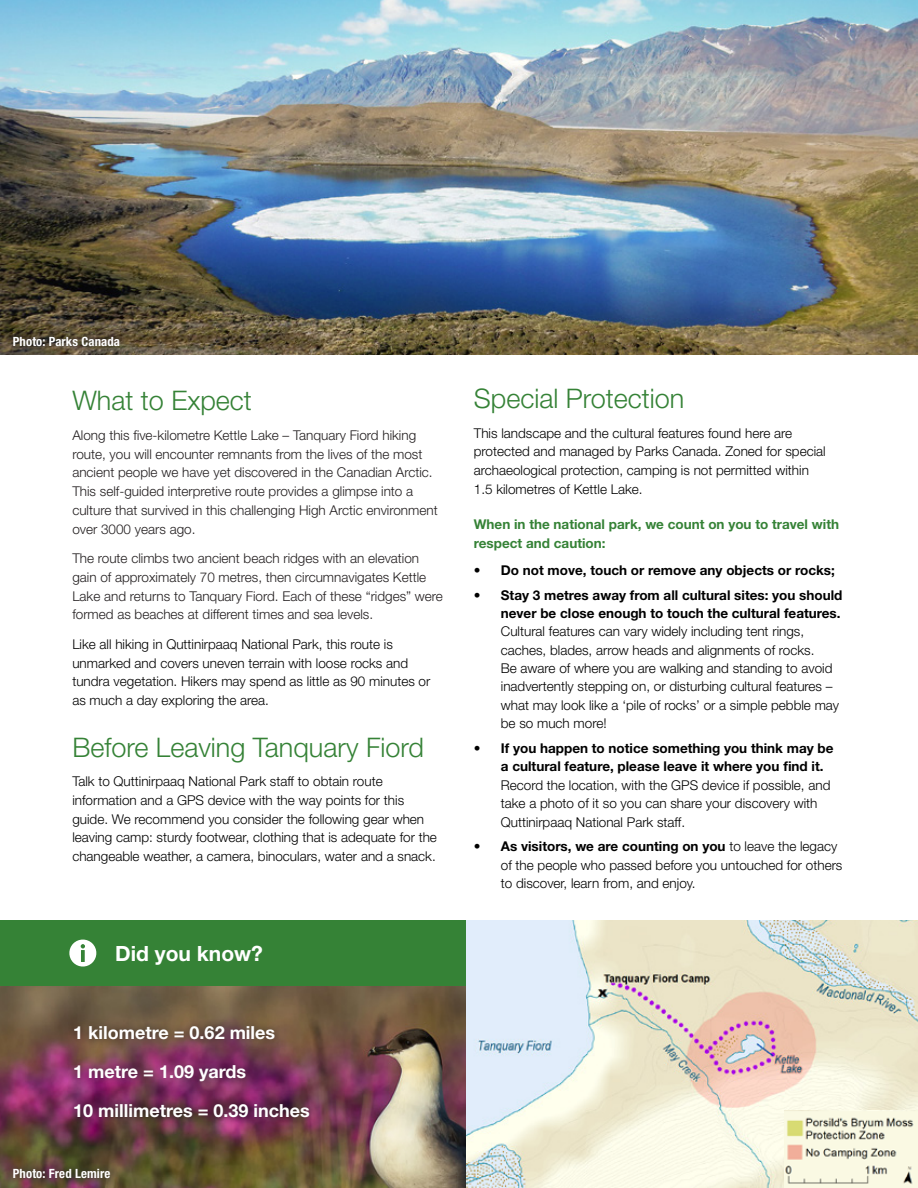
<style>
.page{position:relative;width:918px;height:1188px;background:#fff}
.page>*{position:absolute;margin:0;border:0;box-sizing:border-box;transform-origin:0 0}
._18pt_Green_Headers{font:300 27px "Helvetica Neue LT Std";color:#358236}
.Did_you_know{font:700 21px "Helvetica Neue LT Std";color:#fff}
.Did_you_know-2{font:700 18px "Helvetica Neue LT Std";color:#fff}
.BP_-_big_space_after{font:300 13.5px/18.3px "Helvetica Neue LT Std";color:#000}
.t1{font:300 13.5px/18.8px "Helvetica Neue LT Std";color:#231f20}
.t2{font:700 13.5px/18.8px "Helvetica Neue LT Std";color:#358236}
.t3{font:700 13.5px "Helvetica Neue LT Std";color:#000}
.Photo_credit_-_white{font:700 condensed 12.75px "Helvetica Neue LT Std";letter-spacing:.01em;color:#fff}
.s1{font-weight:300}
.s2{font-weight:700}
</style>
<div class="page">
<img style="left:0;top:986px;width:467px;height:202px">
<div style="left:0;top:920px;width:468px;height:66px;background:#358236"></div>
<img style="left:467px;top:920px;width:451px;height:268px">
<img style="left:784px;top:1111px;width:134px;height:77px">
<svg style="left:69px;top:939px;width:28px;height:28px"></svg>
<img style="left:0;top:0;width:918px;height:355px">
<svg style="left:6px;top:329px;width:121px;height:25px"></svg>
<div style="left:67px;top:1018px;width:250px;height:106px;background:#231f20;opacity:.7"></div>
<svg style="left:6px;top:1160px;width:112px;height:26px"></svg>
<p class="Photo_credit_-_white" style="left:13px;top:334px;width:109px">Photo: Parks Canada</p>
<p class="_18pt_Green_Headers" style="left:72px;top:384px;width:181px">What to Expect</p>
<p class="t1" style="left:72px;top:425px;width:367px">Along this five-kilometre Kettle Lake – Tanquary Fiord hiking route, you will encounter remnants from the lives of the most ancient people we have yet discovered in the Canadian Arctic.<br>This self-guided interpretive route provides a glimpse into a culture that survived in this challenging High Arctic environment over 3000 years ago.</p>
<p class="t1" style="left:72px;top:549px;width:372px">The route climbs two ancient beach ridges with an elevation gain of approximately 70 metres, then circumnavigates Kettle Lake and returns to Tanquary Fiord. Each of these “ridges” were formed as beaches at different times and sea levels.</p>
<p class="BP_-_big_space_after" style="left:72px;top:635px;width:360px;line-height:18.8px">Like all hiking in Quttinirpaaq National Park, this route is unmarked and covers uneven terrain with loose rocks and tundra vegetation. Hikers may spend as little as 90 minutes or as much a day exploring the area.</p>
<p class="_18pt_Green_Headers" style="left:72px;top:730px;width:353px">Before Leaving Tanquary Fiord</p>
<p class="BP_-_big_space_after" style="left:72px;top:772px;width:366px;line-height:18.8px">Talk to Quttinirpaaq National Park staff to obtain route information and a GPS device with the way points for this guide. We recommend you consider the following gear when leaving camp: sturdy footwear, clothing that is adequate for the changeable weather, a camera, binoculars, water and a snack.</p>
<p class="Did_you_know" style="left:115px;top:940px;width:149px">Did you know?</p>
<p class="Did_you_know-2" style="left:73px;top:1021px;width:204px">1 kilometre = 0.62 miles</p>
<p class="Did_you_know-2" style="left:73px;top:1060px;width:174px">1 metre = 1.09 yards</p>
<p class="Did_you_know-2" style="left:73px;top:1099px;width:238px">10 millimetres = 0.39 inches</p>
<p class="Photo_credit_-_white" style="left:13px;top:1165px;width:99px">Photo: Fred Lemire</p>
<p class="_18pt_Green_Headers" style="left:474px;top:382px;width:212px">Special Protection</p>
<p class="BP_-_big_space_after" style="left:474px;top:423px;width:353px;line-height:18.8px">This landscape and the cultural features found here are protected and managed by Parks Canada. Zoned for special archaeological protection, camping is not permitted within 1.5 kilometres of Kettle Lake.</p>
<p class="t2" style="left:474px;top:514px;width:367px">When in the national park, we count on you to travel with respect and caution:</p>
<p class="t3" style="left:474px;top:562px;width:363px"><span class="s1">•</span> Do not move, touch or remove any objects or rocks;</p>
<p class="BP_-_big_space_after" style="left:501px;top:585px;width:343px;text-indent:-27px">• <span class="s2">Stay 3 metres away from all cultural sites: you should never be close enough to touch the cultural features.<br></span>Cultural features can vary widely including tent rings, caches, blades, arrow heads and alignments of rocks.<br>Be aware of where you are walking and standing to avoid inadvertently stepping on, or disturbing cultural features – what may look like a ‘pile of rocks’ or a simple pebble may be so much more!</p>
<p class="BP_-_big_space_after" style="left:501px;top:739px;width:334px;text-indent:-27px">• <span class="s2">If you happen to notice something you think may be a cultural feature, please leave it where you find it.<br></span>Record the location, with the GPS device if possible, and take a photo of it so you can share your discovery with Quttinirpaaq National Park staff.</p>
<p class="BP_-_big_space_after" style="left:501px;top:837px;width:343px;text-indent:-27px">• <span class="s2">As visitors, we are counting on you</span> to leave the legacy of the people who passed before you untouched for others to discover, learn from, and enjoy.</p>
</div>
